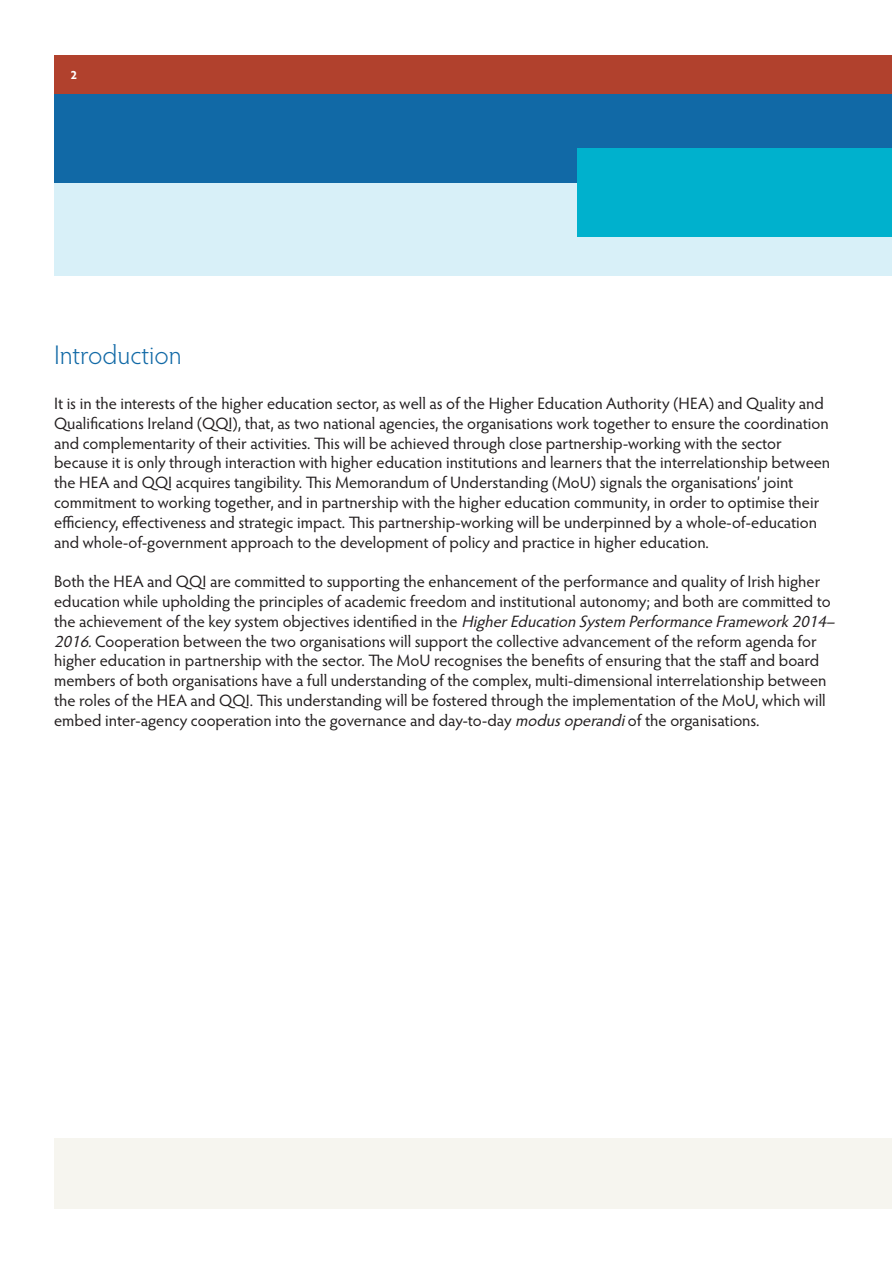
<style>
.page{position:relative;width:892px;height:1264px;background:#fff}
.page>*{position:absolute;margin:0;border:0;box-sizing:border-box;transform-origin:0 0}
.t1{font:300 27px "Hypatia Sans Pro";color:#1169a6}
.t2{font:16.5px/19.8px "Hypatia Sans Pro";color:#231f20}
.t3{font:700 12px "Hypatia Sans Pro";color:#fff}
.s1{font-style:italic}
</style>
<div class="page">
<div style="left:54px;top:56px;width:838px;height:219px;background:#d8f0f8"></div>
<div style="left:54px;top:56px;width:838px;height:39px;background:#b1412d"></div>
<div style="left:54px;top:94px;width:838px;height:89px;background:#1169a6"></div>
<div style="left:577px;top:149px;width:315px;height:88px;background:#00b1cd"></div>
<div style="left:54px;top:1138px;width:838px;height:71px;background:#f6f5ef"></div>
<p class="t3" style="left:70px;top:70px;width:8px">2</p>
<h1 class="t1" style="left:54px;top:345px;width:129px">Introduction</h1>
<p class="t2" style="left:54px;top:395px;width:778px">It is in the interests of the higher education sector, as well as of the Higher Education Authority (HEA) and Quality and Qualifications Ireland (QQI), that, as two national agencies, the organisations work together to ensure the coordination and complementarity of their activities. This will be achieved through close partnership-working with the sector because it is only through interaction with higher education institutions and learners that the interrelationship between the HEA and QQI acquires tangibility. This Memorandum of Understanding (MoU) signals the organisations’ joint commitment to working together, and in partnership with the higher education community, in order to optimise their efficiency, effectiveness and strategic impact. This partnership-working will be underpinned by a whole-of-education and whole-of-government approach to the development of policy and practice in higher education.</p>
<p class="t2" style="left:54px;top:573px;width:785px">Both the HEA and QQI are committed to supporting the enhancement of the performance and quality of Irish higher education while upholding the principles of academic freedom and institutional autonomy; and both are committed to the achievement of the key system objectives identified in the <span class="s1">HigherEducationSystemPerformanceFramework 2014– 2016.</span>Cooperation between the two organisations will support the collective advancement of the reform agenda for higher education in partnership with the sector. The MoU recognises the benefits of ensuring that the staff and board members of both organisations have a full understanding of the complex, multi-dimensional interrelationship between the roles of the HEA and QQI. This understanding will be fostered through the implementation of the MoU, which will embed inter-agency cooperation into the governance and day-to-day <span class="s1">modusoperandi</span>of the organisations.</p>
</div>
